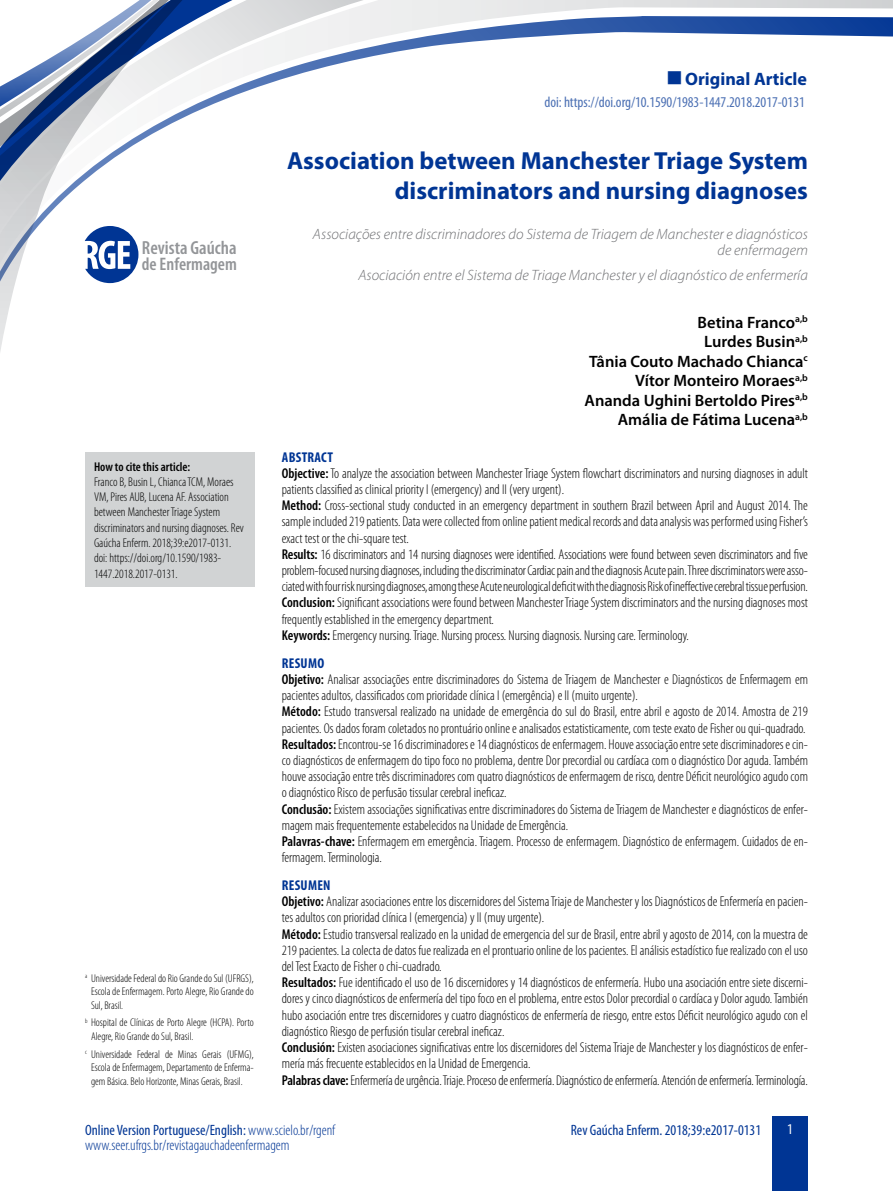
<style>
.page{position:relative;width:893px;height:1191px;background:#fff}
.page>*{position:absolute;margin:0;border:0;box-sizing:border-box;transform-origin:0 0}
.t1{font:700 24.75px/29.7px "Myriad Pro";color:#003594;text-align:right}
.t2{font:600 condensed 19.05px "Myriad Pro";color:#939598}
.t3{font:600 condensed 18.15px "Myriad Pro";color:#939598}
.t4{font:700 18px "Myriad Pro";color:#003594}
.t5{font:600 16.5px/19.5px "Myriad Pro";color:#000;text-align:right}
.t6{font:italic 300 15px/16.5px "Myriad Pro";color:#6d6e71;text-align:right}
.t7{font:300 condensed 15px/15px "Myriad Pro";color:#003594}
.t8{font:condensed 15px "Myriad Pro";letter-spacing:-.005em;color:#4d71b4}
.t9{font:condensed 15px "Myriad Pro";color:#003594}
.t10{font:condensed 15px "Myriad Pro";color:#fff}
.t11{font:300 condensed 14.25px/16.2px "Myriad Pro";color:#000}
.t12{font:300 condensed 12.75px/15.3px "Myriad Pro";color:#000}
.t13{font:600 condensed 12.75px "Myriad Pro";color:#000}
.t14{font:300 condensed 11.25px/13.5px "Myriad Pro";color:#000;text-align:justify}
.s1{font-weight:700;color:#003594}
.s2{font-weight:600}
.s3{font-weight:400}
</style>
<div class="page">
<svg style="left:202px;top:0;width:691px;height:109px"></svg>
<svg style="left:0;top:0;width:202px;height:352px"></svg>
<svg style="left:85px;top:226px;width:53px;height:57px"></svg>
<div style="left:772px;top:1116px;width:36px;height:75px;background:#003594"></div>
<div style="left:85px;top:452px;width:169px;height:134px;background:#d1d3d4"></div>
<svg style="left:668px;top:71px;width:13px;height:13px"></svg>
<p class="t4" style="left:685px;top:67px;width:123px">Original Article</p>
<h2 class="t2" style="left:142px;top:237px;width:96px">Revista Gaúcha</h2>
<p class="t3" style="left:142px;top:254px;width:96px">de Enfermagem</p>
<p class="t13" style="left:94px;top:459px;width:98px">How to cite this article:</p>
<p class="t12" style="left:94px;top:474px;width:151px">Franco B, Busin L, Chianca TCM, Moraes VM, Pires AUB, Lucena AF. Association between Manchester Triage System discriminators and nursing diagnoses. Rev Gaúcha Enferm. 2018;39:e2017-0131. doi: https://doi.org/10.1590/1983- 1447.2018.2017-0131.</p>
<p class="t14" style="left:91px;top:971px;width:164px;text-indent:-6px"><sup>a</sup> Universidade Federal do Rio Grande do Sul (UFRGS), Escola de Enfermagem. Porto Alegre, Rio Grande do Sul, Brasil.</p>
<p class="t14" style="left:91px;top:1016px;width:164px;text-indent:-6px"><sup>b</sup> Hospital de Clínicas de Porto Alegre (HCPA). Porto<br>Alegre, Rio Grande do Sul, Brasil.</p>
<p class="t14" style="left:85px;top:1047px;width:170px;text-align:center"><sup>c</sup> Universidade Federal de Minas Gerais (UFMG),<br>Escola de Enfermagem, Departamento de Enferma&shy;gem Básica. Belo Horizonte, Minas Gerais, Brasil.</p>
<p class="t8" style="left:545px;top:94px;width:262px">doi: https://doi.org/10.1590/1983-1447.2018.2017-0131</p>
<h1 class="t1" style="left:287px;top:145px;width:522px">Association between Manchester Triage System discriminators and nursing diagnoses</h1>
<p class="t6" style="left:313px;top:226px;width:496px">Associações entre discriminadores do Sistema de Triagem de Manchester e diagnósticos de enfermagem</p>
<p class="t6" style="left:358px;top:267px;width:451px">Asociación entre el Sistema de Triage Manchester y el diagnóstico de enfermería</p>
<p class="t5" style="left:585px;top:313px;width:225px">Betina Franco<sup>a,b<br></sup>Lurdes Busin<sup>a,b<br></sup>Tânia Couto Machado Chianca<sup>c<br></sup>Vítor Monteiro Moraes<sup>a,b<br></sup>Ananda Ughini Bertoldo Pires<sup>a,b<br></sup>Amália de Fátima Lucena<sup>a,b</sup></p>
<p class="t11" style="left:282px;top:449px;width:528px"><span class="s1">ABSTRACT<br></span><span class="s2">Objective:</span> To analyze the association between Manchester Triage System flowchart discriminators and nursing diagnoses in adult patients classified as clinical priority I (emergency) and II (very urgent).<br><span class="s2">Method:</span> Cross-sectional study conducted in an emergency department in southern Brazil between April and August 2014. The sample included 219 patients. Data were collected from online patient medical records and data analysis was performed using Fisher’s exact test or the chi-square test.<br><span class="s2">Results:</span> 16 discriminators and 14 nursing diagnoses were identified. Associations were found between seven discriminators and five problem-focused nursing diagnoses, including the discriminator Cardiac pain and the diagnosis Acute pain. Three discriminators were asso&shy;ciated with four risk nursing diagnoses, among these Acute neurological deficit with the diagnosis Risk of ineffective cerebral tissue perfusion.<br><span class="s2">Conclusion:</span> Significant associations were found between Manchester Triage System discriminators and the nursing diagnoses most frequently established in the emergency department.<br><span class="s2">Keywords:</span> Emergency nursing. Triage. Nursing process. Nursing diagnosis. Nursing care. Terminology.</p>
<p class="t11" style="left:282px;top:655px;width:528px"><span class="s1">RESUMO<br></span><span class="s2">Objetivo:</span> Analisar associações entre discriminadores do Sistema de Triagem de Manchester e Diagnósticos de Enfermagem em pacientes adultos, classificados com prioridade clínica I (emergência) e II (muito urgente).<br><span class="s2">Método:</span> Estudo transversal realizado na unidade de emergência do sul do Brasil, entre abril e agosto de 2014. Amostra de 219 pacientes. Os dados foram coletados no prontuário online e analisados estatisticamente, com teste exato de Fisher ou qui-quadrado.<br><span class="s2">Resultados:</span> Encontrou-se 16 discriminadores e 14 diagnósticos de enfermagem. Houve associação entre sete discriminadores e cin&shy;co diagnósticos de enfermagem do tipo foco no problema, dentre Dor precordial ou cardíaca com o diagnóstico Dor aguda. Também houve associação entre três discriminadores com quatro diagnósticos de enfermagem de risco, dentre Déficit neurológico agudo com o diagnóstico Risco de perfusão tissular cerebral ineficaz.<br><span class="s2">Conclusão:</span> Existem associações significativas entre discriminadores do Sistema de Triagem de Manchester e diagnósticos de enfer&shy;magem mais frequentemente estabelecidos na Unidade de Emergência.<br><span class="s2">Palavras-chave:</span> Enfermagem em emergência. Triagem. Processo de enfermagem. Diagnóstico de enfermagem. Cuidados de en&shy;fermagem. Terminologia.</p>
<p class="t11" style="left:282px;top:877px;width:528px"><span class="s1">RESUMEN<br></span><span class="s2">Objetivo:</span> Analizar asociaciones entre los discernidores del Sistema Triaje de Manchester y los Diagnósticos de Enfermería en pacien&shy;tes adultos con prioridad clínica I (emergencia) y II (muy urgente).<br><span class="s2">Método:</span> Estudio transversal realizado en la unidad de emergencia del sur de Brasil, entre abril y agosto de 2014, con la muestra de 219 pacientes. La colecta de datos fue realizada en el prontuario online de los pacientes. El análisis estadístico fue realizado con el uso del Test Exacto de Fisher o chi-cuadrado.<br><span class="s2">Resultados:</span> Fue identificado el uso de 16 discernidores y 14 diagnósticos de enfermería. Hubo una asociación entre siete discerni&shy;dores y cinco diagnósticos de enfermería del tipo foco en el problema, entre estos Dolor precordial o cardíaca y Dolor agudo. También hubo asociación entre tres discernidores y cuatro diagnósticos de enfermería de riesgo, entre estos Déficit neurológico agudo con el diagnóstico Riesgo de perfusión tisular cerebral ineficaz.<br><span class="s2">Conclusión:</span> Existen asociaciones significativas entre los discernidores del Sistema Triaje de Manchester y los diagnósticos de enfer&shy;mería más frecuente establecidos en la Unidad de Emergencia.<br><span class="s2">Palabras clave:</span> Enfermería de urgência. Triaje. Proceso de enfermería. Diagnóstico de enfermería. Atención de enfermería. Terminología.</p>
<p class="t7" style="left:85px;top:1123px;width:252px"><span class="s3">Online Version Portuguese/English:</span> www.scielo.br/rgenf www.seer.ufrgs.br/revistagauchadeenfermagem</p>
<p class="t9" style="left:571px;top:1122px;width:192px">Rev Gaúcha Enferm. 2018;39:e2017-0131</p>
<p class="t10" style="left:787px;top:1121px;width:7px">1</p>
</div>
